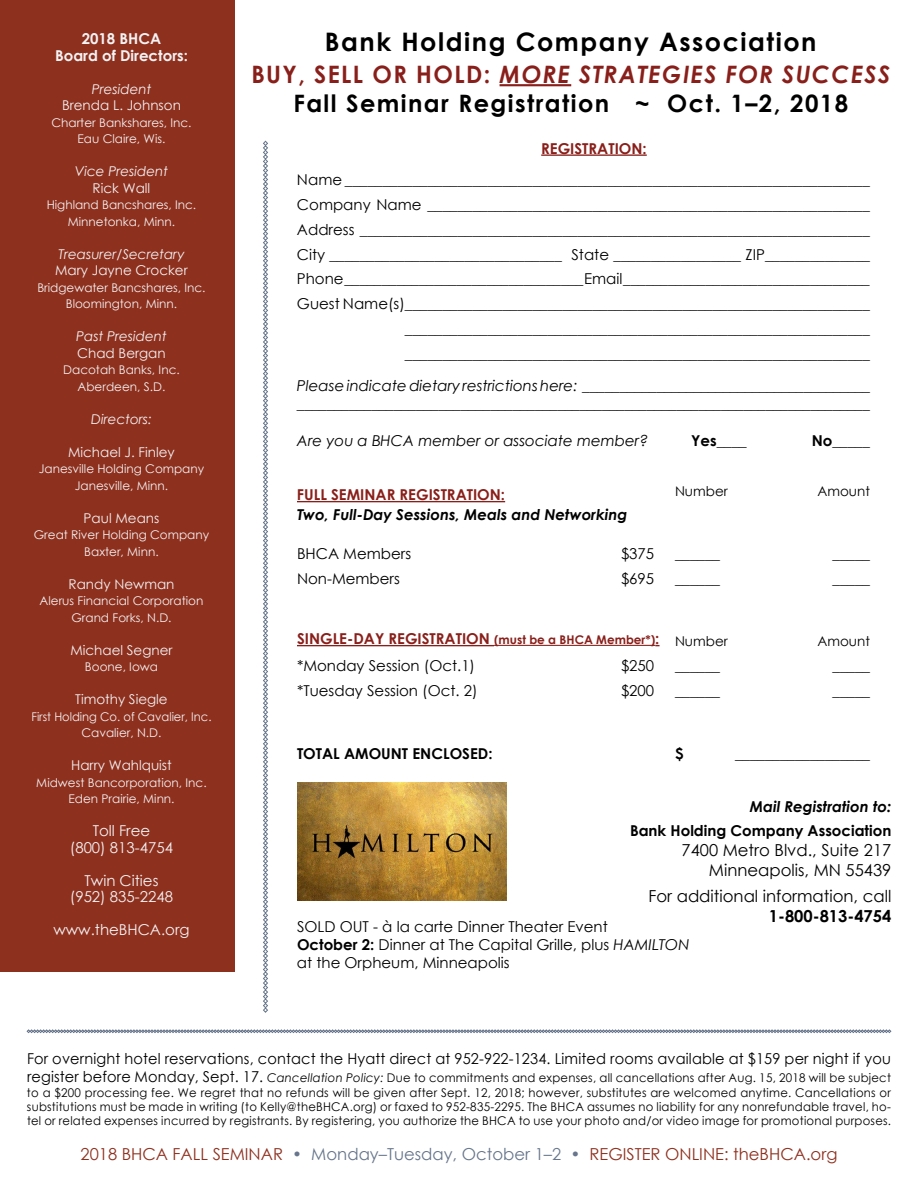
<style>
.page{position:relative;width:918px;height:1188px;background:#fff}
.page>*{position:absolute;margin:0;border:0;box-sizing:border-box;transform-origin:0 0}
.t1{font:700 25.5px "Century Gothic";letter-spacing:.06em;color:#000}
.t2{font:700 24px/28.8px "Century Gothic";letter-spacing:.06em;color:#000;text-align:center}
.t3{font:16.5px "Century Gothic";color:#8e301e}
.t4{font:16.5px/19.8px "Century Gothic";color:#000;text-align:right}
.t5{font:700 16.5px "Century Gothic";color:#000}
.t6{font:15px/24.8px "Century Gothic";color:#000}
.t7{font:700 15px "Century Gothic";color:#891f1a}
.t8{font:700 15px "Century Gothic";color:#000}
.t9{font:15px/16.5px "Century Gothic";color:#f3f2f4;text-align:center}
.t10{font:italic 700 15px "Century Gothic";color:#000}
.t11{font:italic 15px "Century Gothic";color:#000}
.t12{font:700 15px/16.5px "Century Gothic";color:#f3f2f4;text-align:center}
.t13{font:13.5px "Century Gothic";color:#f3f2f4}
.t14{font:italic 13.5px "Century Gothic";color:#f3f2f4}
.t15{font:13.5px "Century Gothic";color:#000}
.t16{font:12px/14.4px "Century Gothic";letter-spacing:.02em;color:#000;text-align:justify}
.t17{font:12px/16.5px "Century Gothic";color:#f3f2f4;text-align:center}
.t18{font:12px/16.5px "Century Gothic";color:#f3f2f4;text-align:center;scale:.96 1}
.s1{color:#891f1a}
.s2{font-style:italic;color:#891f1a}
.s3{font-style:italic}
.s4{font-size:12px}
.s5{font-weight:700}
.s6{font-size:15px}
.s7{color:#67768c}
</style>
<div class="page">
<div style="left:0;top:0;width:235px;height:971px;background:#8e301e"></div>
<hr style="left:500px;top:84px;width:71px;height:2px;background:#891f1a">
<hr style="left:541px;top:154px;width:106px;height:2px;background:#891f1a">
<hr style="left:297px;top:501px;width:208px;height:1px;background:#891f1a">
<hr style="left:297px;top:645px;width:197px;height:1px;background:#891f1a">
<hr style="left:494px;top:645px;width:161px;height:1px;background:#891f1a">
<svg style="left:263px;top:141px;width:5px;height:872px"></svg>
<svg style="left:27px;top:1030px;width:864px;height:3px;background:#8e99a9"></svg>
<img style="left:298px;top:783px;width:208px;height:117px">
<p class="t12" style="left:55px;top:30px;width:134px">2018 BHCA<br>Board of Directors:</p>
<p class="t14" style="left:92px;top:81px;width:61px">President</p>
<p class="t13" style="left:62px;top:96px;width:120px">Brenda L. Johnson</p>
<p class="t17" style="left:51px;top:114px;width:142px">Charter Bankshares, Inc.<br>Eau Claire, Wis.</p>
<p class="t14" style="left:75px;top:163px;width:95px">Vice President</p>
<p class="t13" style="left:93px;top:178px;width:59px">Rick Wall</p>
<p class="t17" style="left:47px;top:196px;width:151px">Highland Bancshares, Inc.<br>Minnetonka, Minn.</p>
<p class="t14" style="left:58px;top:246px;width:128px">Treasurer/Secretary</p>
<p class="t13" style="left:55px;top:261px;width:134px">Mary Jayne Crocker</p>
<p class="t17" style="left:37px;top:279px;width:170px">Bridgewater Bancshares, Inc.<br>Bloomington, Minn.</p>
<p class="t14" style="left:76px;top:328px;width:92px">Past President</p>
<p class="t13" style="left:77px;top:343px;width:90px">Chad Bergan</p>
<p class="t17" style="left:63px;top:361px;width:118px">Dacotah Banks, Inc.<br>Aberdeen, S.D.</p>
<p class="t14" style="left:91px;top:411px;width:62px">Directors:</p>
<p class="t13" style="left:68px;top:442px;width:108px">Michael J. Finley</p>
<p class="t17" style="left:39px;top:460px;width:167px">Janesville Holding Company<br>Janesville, Minn.</p>
<p class="t13" style="left:84px;top:508px;width:77px">Paul Means</p>
<p class="t17" style="left:34px;top:526px;width:177px">Great River Holding Company<br>Baxter, Minn.</p>
<p class="t13" style="left:69px;top:574px;width:107px">Randy Newman</p>
<p class="t17" style="left:40px;top:592px;width:165px">Alerus Financial Corporation<br>Grand Forks, N.D.</p>
<p class="t13" style="left:70px;top:640px;width:104px">Michael Segner</p>
<p class="t17" style="left:85px;top:658px;width:75px">Boone, Iowa</p>
<p class="t13" style="left:75px;top:690px;width:94px">Timothy Siegle</p>
<p class="t18" style="left:31px;top:708px;width:189px">First Holding Co. of Cavalier, Inc.<br>Cavalier, N.D.</p>
<p class="t13" style="left:71px;top:756px;width:102px">Harry Wahlquist</p>
<p class="t17" style="left:36px;top:774px;width:172px">Midwest Bancorporation, Inc.<br>Eden Prairie, Minn.</p>
<p class="t9" style="left:70px;top:822px;width:105px">Toll Free<br>(800) 813-4754</p>
<p class="t9" style="left:70px;top:872px;width:105px">Twin Cities (952) 835-2248</p>
<p class="t9" style="left:53px;top:921px;width:138px">www.theBHCA.org</p>
<h1 class="t1" style="left:325px;top:25px;width:493px">Bank Holding Company Association</h1>
<h2 class="t2" style="left:251px;top:59px;width:640px"><span class="s1">BUY, SELL OR HOLD:</span> <span class="s2">MORE STRATEGIES FOR SUCCESS<br></span>Fall Seminar Registration ~ Oct. 1–2, 2018</h2>
<p class="t7" style="left:541px;top:139px;width:107px">REGISTRATION:</p>
<p class="t6" style="left:297px;top:167px;width:575px;text-align:right">Name ______________________________________________________________________ Company Name ___________________________________________________________ Address ____________________________________________________________________ City _______________________________ State _________________ ZIP______________ Phone ________________________________ Email _________________________________ Guest Name(s)______________________________________________________________ ______________________________________________________________ ______________________________________________________________</p>
<p class="t6" style="left:297px;top:376px;width:574px;line-height:18px"><span class="s3">Please indicate dietary restrictions here:</span> _______________________________________ _____________________________________________________________________________</p>
<p class="t11" style="left:297px;top:432px;width:353px">Are you a BHCA member or associate member?</p>
<p class="t8" style="left:691px;top:431px;width:57px">Yes____</p>
<p class="t8" style="left:812px;top:431px;width:60px">No_____</p>
<p class="t7" style="left:297px;top:485px;width:210px">FULL SEMINAR REGISTRATION:</p>
<p class="t15" style="left:675px;top:481px;width:54px">Number</p>
<p class="t15" style="left:817px;top:481px;width:54px">Amount</p>
<p class="t10" style="left:297px;top:503px;width:332px">Two, Full-Day Sessions, Meals and Networking</p>
<p class="t6" style="left:297px;top:541px;width:116px">BHCA Members</p>
<p class="t6" style="left:621px;top:541px;width:35px">$375</p>
<p class="t6" style="left:675px;top:541px;width:46px">______</p>
<p class="t6" style="left:832px;top:541px;width:39px">_____</p>
<p class="t6" style="left:297px;top:565px;width:104px">Non-Members</p>
<p class="t6" style="left:621px;top:565px;width:35px">$695</p>
<p class="t6" style="left:675px;top:565px;width:46px">______</p>
<p class="t6" style="left:832px;top:565px;width:39px">_____</p>
<p class="t7" style="left:297px;top:629px;width:432px">SINGLE-DAY REGISTRATION <span class="s4">(must be a BHCA Member*)</span>: <sub>Number</sub></p>
<p class="t15" style="left:817px;top:631px;width:54px">Amount</p>
<p class="t6" style="left:297px;top:653px;width:180px">*Monday Session (Oct.1)</p>
<p class="t6" style="left:621px;top:653px;width:35px">$250</p>
<p class="t6" style="left:675px;top:653px;width:46px">______</p>
<p class="t6" style="left:832px;top:653px;width:39px">_____</p>
<p class="t6" style="left:297px;top:678px;width:182px">*Tuesday Session (Oct. 2)</p>
<p class="t6" style="left:621px;top:678px;width:35px">$200</p>
<p class="t6" style="left:675px;top:678px;width:46px">______</p>
<p class="t6" style="left:832px;top:678px;width:39px">_____</p>
<p class="t8" style="left:297px;top:744px;width:197px">TOTAL AMOUNT ENCLOSED:</p>
<p class="t8" style="left:675px;top:744px;width:10px">$</p>
<p class="t8" style="left:735px;top:744px;width:136px">__________________</p>
<p class="t10" style="left:750px;top:796px;width:143px">Mail Registration to:</p>
<p class="t8" style="left:630px;top:822px;width:263px">Bank Holding Company Association</p>
<p class="t4" style="left:682px;top:840px;width:211px">7400 Metro Blvd., Suite 217<br>Minneapolis, MN 55439</p>
<p class="t4" style="left:648px;top:886px;width:244px">For additional information, call</p>
<p class="t5" style="left:769px;top:905px;width:124px">1-800-813-4754</p>
<p class="t6" style="left:297px;top:918px;width:394px;line-height:18px">SOLD OUT - à la carte Dinner Theater Event<br><span class="s5">October 2:</span> Dinner at The Capital Grille, plus <span class="s3">HAMILTON </span>at the Orpheum, Minneapolis</p>
<p class="t6" style="left:27px;top:1046px;width:865px">For overnight hotel reservations, contact the Hyatt direct at 952-922-1234. Limited rooms available at $159 per night if you</p>
<p class="t16" style="left:27px;top:1071px;width:866px"><span class="s6">register before Monday, Sept. 17.</span> <span class="s3">Cancellation Policy:</span> Due to commitments and expenses, all cancellations after Aug. 15, 2018 will be subject to a $200 processing fee. We regret that no refunds will be given after Sept. 12, 2018; however, substitutes are welcomed anytime. Cancellations or substitutions must be made in writing (to Kelly@theBHCA.org) or faxed to 952-835-2295. The BHCA assumes no liability for any nonrefundable travel, ho&shy;tel or related expenses incurred by registrants. By registering, you authorize the BHCA to use your photo and/or video image for promotional purposes.</p>
<p class="t3" style="left:81px;top:1142px;width:758px">2018 BHCA FALL SEMINAR <span class="s7">• Monday–Tuesday, October 1–2 •</span> REGISTER ONLINE: theBHCA.org</p>
</div>
